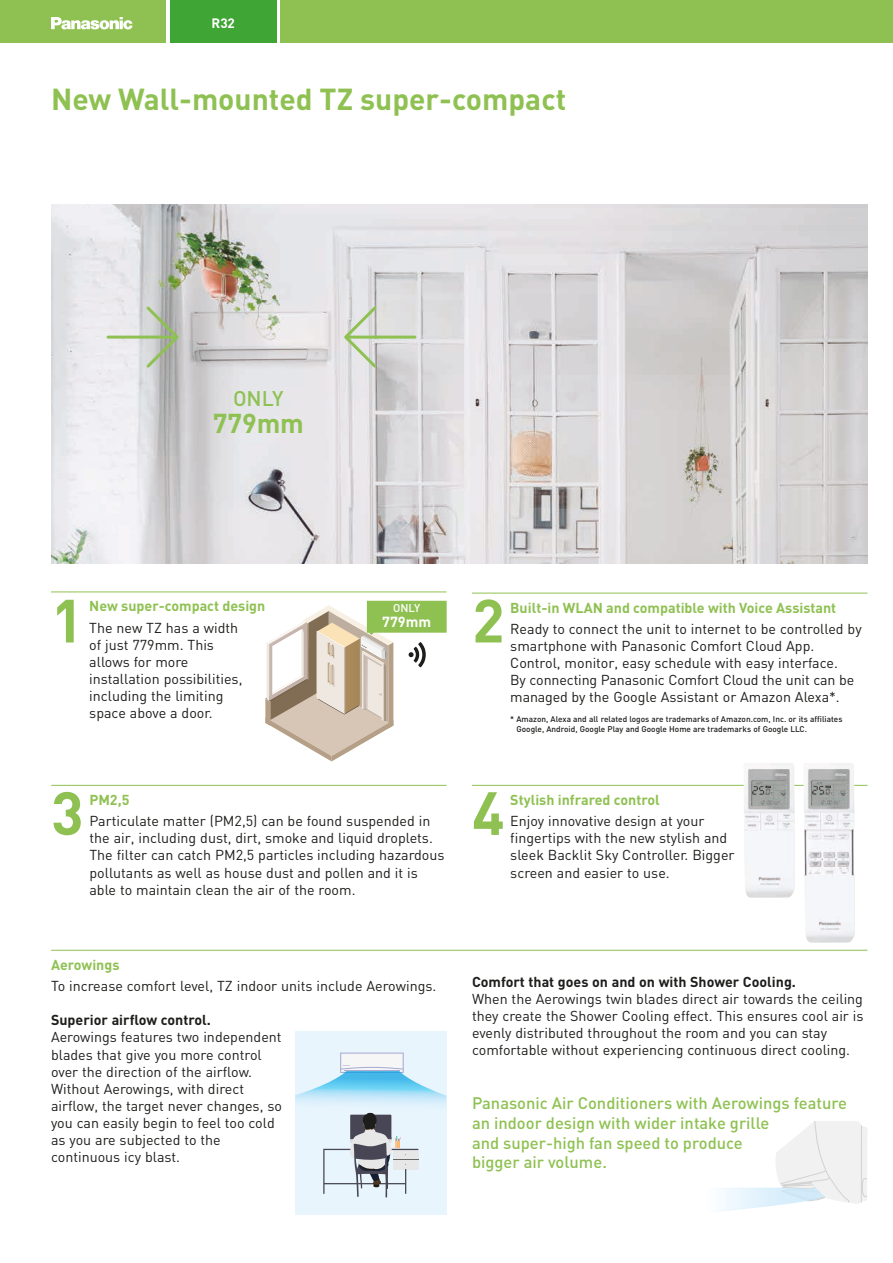
<style>
.page{position:relative;width:893px;height:1263px;background:#fff}
.page>*{position:absolute;margin:0;border:0;box-sizing:border-box;transform-origin:0 0}
.t1{font:700 60px "DIN";color:#8fc152}
.t2{font:700 30px "DIN";color:#8fc152}
.t3{font:700 27px "DIN";color:#8fc152}
.t4{font:500 21px "DIN";color:#8fc152}
.t5{font:500 16.5px/19.8px "DIN";color:#8fc152}
.t6{font:700 14.4px "DIN";color:#fff}
.t7{font:14.25px/17.1px "DIN";color:#1d1d1b}
.t8{font:700 14.25px "DIN";color:#8fc152}
.t9{font:700 14.25px "DIN";color:#1d1d1b}
.t10{font:700 13.5px "DIN";color:#fff}
.t11{font:500 11.25px "DIN";color:#fff}
.t12{font:500 8.25px/9.9px "DIN";color:#1d1d1b}
</style>
<div class="page">
<img style="left:51px;top:204px;width:816px;height:360px">
<div style="left:0;top:0;width:166px;height:43px;background:#8fc152"></div>
<svg style="left:51px;top:17px;width:81px;height:13px"></svg>
<div style="left:281px;top:0;width:612px;height:43px;background:#8fc152"></div>
<div style="left:170px;top:0;width:106px;height:43px;background:#3fa535"></div>
<hr style="left:347px;top:336px;width:68px;height:3px;background:#8fc152">
<svg style="left:341px;top:304px;width:38px;height:66px;background:#d3d9cc"></svg>
<hr style="left:108px;top:336px;width:68px;height:3px;background:#8fc152">
<svg style="left:144px;top:304px;width:37px;height:66px;background:#b6beaf"></svg>
<hr style="left:51px;top:785px;width:396px;height:1px;background:#8fc152">
<hr style="left:51px;top:591px;width:395px;height:1px;background:#8fc152">
<svg style="left:265px;top:601px;width:182px;height:160px"></svg>
<div style="left:295px;top:1030px;width:151px;height:184px;background:#e8f5fd"></div>
<div style="left:341px;top:1053px;width:62px;height:19px;background:#f6f6f6"></div>
<div style="left:340px;top:1053px;width:64px;height:20px;border:1px solid #a5a8d2"></div>
<svg style="left:295px;top:1065px;width:151px;height:132px"></svg>
<svg style="left:718px;top:1121px;width:149px;height:90px"></svg>
<hr style="left:472px;top:593px;width:395px;height:1px;background:#8fc152">
<hr style="left:472px;top:785px;width:395px;height:1px;background:#8fc152">
<hr style="left:51px;top:950px;width:816px;height:1px;background:#8fc152">
<img style="left:803px;top:763px;width:52px;height:180px">
<img style="left:743px;top:763px;width:52px;height:135px">
<p class="t10" style="left:211px;top:15px;width:25px">R32</p>
<h2 class="t2" style="left:51px;top:80px;width:517px">New Wall-mounted TZ super-compact</h2>
<h3 class="t4" style="left:233px;top:385px;width:52px">ONLY</h3>
<h3 class="t3" style="left:213px;top:406px;width:93px">779mm</h3>
<h1 class="t1" style="left:51px;top:582px;width:34px">1</h1>
<p class="t8" style="left:89px;top:597px;width:178px">New super-compact design</p>
<p class="t7" style="left:89px;top:619px;width:155px">The new TZ has a width of just 779mm. This allows for more installation possibilities, including the limiting space above a door.</p>
<p class="t11" style="left:393px;top:601px;width:29px">ONLY</p>
<p class="t6" style="left:382px;top:612px;width:50px">779mm</p>
<h1 class="t1" style="left:51px;top:774px;width:34px">3</h1>
<p class="t8" style="left:89px;top:790px;width:41px">PM2,5</p>
<p class="t7" style="left:89px;top:812px;width:357px">Particulate matter (PM2,5) can be found suspended in the air, including dust, dirt, smoke and liquid droplets.<br>The filter can catch PM2,5 particles including hazardous pollutants as well as house dust and pollen and it is able to maintain clean the air of the room.</p>
<p class="t8" style="left:51px;top:955px;width:70px">Aerowings</p>
<p class="t7" style="left:51px;top:977px;width:387px">To increase comfort level, TZ indoor units include Aerowings.</p>
<p class="t9" style="left:51px;top:1011px;width:161px">Superior airflow control.</p>
<p class="t7" style="left:51px;top:1028px;width:232px">Aerowings features two independent blades that give you more control over the direction of the airflow.<br>Without Aerowings, with direct airflow, the target never changes, so you can easily begin to feel too cold as you are subjected to the continuous icy blast.</p>
<h1 class="t1" style="left:472px;top:582px;width:34px">2</h1>
<p class="t8" style="left:510px;top:598px;width:327px">Built-in WLAN and compatible with Voice Assistant</p>
<p class="t7" style="left:510px;top:620px;width:353px">Ready to connect the unit to internet to be controlled by smartphone with Panasonic Comfort Cloud App.<br>Control, monitor, easy schedule with easy interface.<br>By connecting Panasonic Comfort Cloud the unit can be managed by the Google Assistant or Amazon Alexa*.</p>
<p class="t12" style="left:516px;top:714px;width:327px;text-indent:-6px">* Amazon, Alexa and all related logos are trademarks of Amazon.com, Inc. or its affiliates<br>Google, Android, Google Play and Google Home are trademarks of Google LLC.</p>
<h1 class="t1" style="left:472px;top:774px;width:34px">4</h1>
<p class="t8" style="left:510px;top:790px;width:151px">Stylish infrared control</p>
<p class="t7" style="left:510px;top:812px;width:226px">Enjoy innovative design at your fingertips with the new stylish and sleek Backlit Sky Controller. Bigger screen and easier to use.</p>
<p class="t9" style="left:472px;top:972px;width:325px">Comfort that goes on and on with Shower Cooling.</p>
<p class="t7" style="left:472px;top:990px;width:393px">When the Aerowings twin blades direct air towards the ceiling they create the Shower Cooling effect. This ensures cool air is evenly distributed throughout the room and you can stay comfortable without experiencing continuous direct cooling.</p>
<p class="t5" style="left:472px;top:1093px;width:377px">Panasonic Air Conditioners with Aerowings feature an indoor design with wider intake grille<br>and super-high fan speed to produce<br>bigger air volume.</p>
</div>
